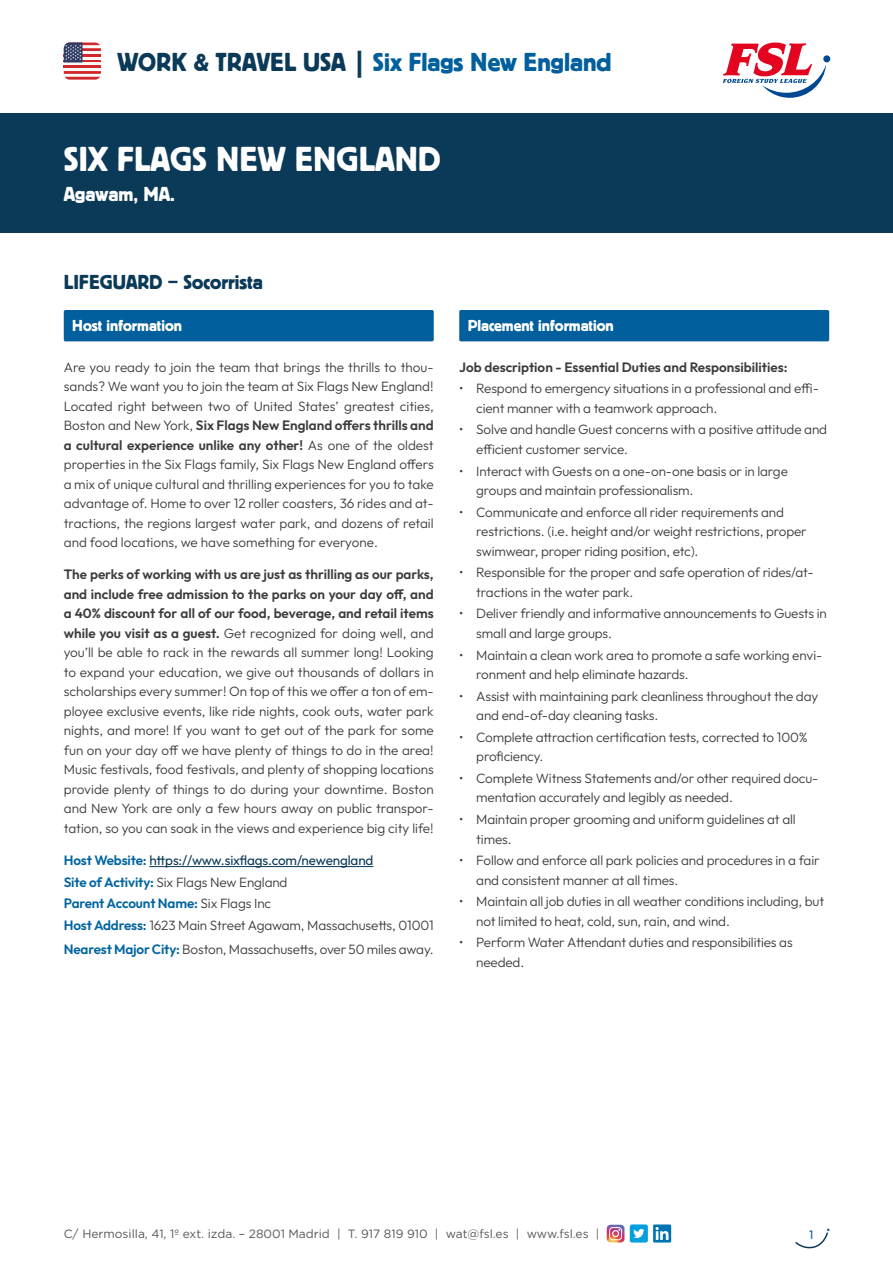
<style>
.page{position:relative;width:893px;height:1263px;background:#fff}
.page>*{position:absolute;margin:0;border:0;box-sizing:border-box;transform-origin:0 0}
.t1{font:36px "Black";color:#fff}
.t2{font:27px "Black";color:#005f9c}
.t3{font:21px "Black";color:#0b3a59}
.t4{font:21px "Black";color:#fff}
.t5{font:16.5px "Black";color:#fff}
.t6{font:300 13.5px/19.5px "Outfit";letter-spacing:-.01em;color:#3c3c3b}
.t7{font:600 13.5px "Outfit";color:#3c3c3b}
.t8{font:12px "Gotham";color:#575756}
.t9{font:12px "Outfit";color:#005f9c}
.s1{color:#0b3a59}
.s2{font-weight:600}
.s3{font-weight:600;color:#00659f}
.s4{font-weight:400;color:#0b3a59}
</style>
<div class="page">
<div style="left:823px;top:55px;width:7px;height:7px;background:#004992;border-radius:50%"></div>
<svg style="left:723px;top:43px;width:103px;height:55px"></svg>
<hr style="left:64px;top:62px;width:37px;height:3px;background:#f8f8f7">
<hr style="left:64px;top:65px;width:37px;height:3px;background:#d2272b">
<hr style="left:64px;top:68px;width:37px;height:3px;background:#f8f8f7">
<svg style="left:64px;top:71px;width:37px;height:9px"></svg>
<svg style="left:64px;top:43px;width:37px;height:19px"></svg>
<svg style="left:607px;top:1225px;width:17px;height:17px"></svg>
<div style="left:630px;top:1224px;width:18px;height:18px;background:#009fe0;border-radius:2px"></div>
<svg style="left:633px;top:1229px;width:11px;height:9px"></svg>
<svg style="left:653px;top:1224px;width:18px;height:18px"></svg>
<svg style="left:656px;top:1227px;width:12px;height:13px"></svg>
<svg style="left:795px;top:1229px;width:34px;height:20px"></svg>
<div style="left:0;top:114px;width:893px;height:119px;background:#0b3a59"></div>
<div style="left:64px;top:310px;width:370px;height:31px;background:#005f9c;border-radius:2px"></div>
<hr style="left:149px;top:866px;width:224px;height:1px;background:#0b3a59">
<div style="left:459px;top:310px;width:370px;height:31px;background:#005f9c;border-radius:2px"></div>
<h2 class="t2" style="left:117px;top:48px;width:496px"><span class="s1">WORK &amp; TRAVEL USA |</span> Six Flags New England</h2>
<h1 class="t1" style="left:64px;top:140px;width:379px">SIX FLAGS NEW ENGLAND</h1>
<h3 class="t4" style="left:64px;top:182px;width:113px">Agawam, MA.</h3>
<h3 class="t3" style="left:64px;top:271px;width:201px">LIFEGUARD – Socorrista</h3>
<p class="t5" style="left:72px;top:316px;width:111px">Host information</p>
<p class="t6" style="left:64px;top:357px;width:371px;text-align:justify">Are you ready to join the team that brings the thrills to thou&shy;sands? We want you to join the team at Six Flags New England!<br>Located right between two of United States’ greatest cities, Boston and New York, <span class="s2">Six Flags New England offers thrills and a cultural experience unlike any other!</span> As one of the oldest properties in the Six Flags family, Six Flags New England offers a mix of unique cultural and thrilling experiences for you to take advantage of. Home to over 12 roller coasters, 36 rides and at&shy;tractions, the regions largest water park, and dozens of retail and food locations, we have something for everyone.</p>
<p class="t6" style="left:64px;top:565px;width:371px;text-align:justify"><span class="s2">The perks of working with us are just as thrilling as our parks, and include free admission to the parks on your day off, and a 40% discount for all of our food, beverage, and retail items while you visit as a guest.</span> Get recognized for doing well, and you’ll be able to rack in the rewards all summer long! Looking to expand your education, we give out thousands of dollars in scholarships every summer! On top of this we offer a ton of em&shy;ployee exclusive events, like ride nights, cook outs, water park nights, and more! If you want to get out of the park for some fun on your day off we have plenty of things to do in the area!<br>Music festivals, food festivals, and plenty of shopping locations provide plenty of things to do during your downtime. Boston and New York are only a few hours away on public transpor&shy;tation, so you can soak in the views and experience big city life!</p>
<p class="t6" style="left:64px;top:849px;width:371px;line-height:21.6px"><span class="s3">Host Website:</span> <span class="s4">https://www.sixflags.com/newengland<br></span><span class="s3">Site of Activity:</span> Six Flags New England<br><span class="s3">Parent Account Name:</span> Six Flags Inc<br><span class="s3">Host Address:</span> 1623 Main Street Agawam, Massachusetts, 01001</p>
<p class="t6" style="left:64px;top:939px;width:371px"><span class="s3">Nearest Major City:</span> Boston, Massachusetts, over 50 miles away.</p>
<p class="t5" style="left:468px;top:316px;width:147px">Placement information</p>
<p class="t7" style="left:459px;top:359px;width:330px">Job description - Essential Duties and Responsibilities:</p>
<p class="t6" style="left:476px;top:379px;width:344px;text-indent:-17px">• Respond to emergency situations in a professional and effi&shy;cient manner with a teamwork approach.</p>
<p class="t6" style="left:476px;top:420px;width:352px;text-indent:-17px">• Solve and handle Guest concerns with a positive attitude and efficient customer service.</p>
<p class="t6" style="left:476px;top:461px;width:313px;text-indent:-17px">• Interact with Guests on a one-on-one basis or in large groups and maintain professionalism.</p>
<p class="t6" style="left:476px;top:502px;width:332px;text-indent:-17px">• Communicate and enforce all rider requirements and restrictions. (i.e. height and/or weight restrictions, proper swimwear, proper riding position, etc).</p>
<p class="t6" style="left:476px;top:563px;width:339px;text-indent:-17px">• Responsible for the proper and safe operation of rides/at&shy;tractions in the water park.</p>
<p class="t6" style="left:476px;top:604px;width:352px;text-indent:-17px">• Deliver friendly and informative announcements to Guests in small and large groups.</p>
<p class="t6" style="left:476px;top:645px;width:348px;text-indent:-17px">• Maintain a clean work area to promote a safe working envi&shy;ronment and help eliminate hazards.</p>
<p class="t6" style="left:476px;top:686px;width:344px;text-indent:-17px">• Assist with maintaining park cleanliness throughout the day and end-of-day cleaning tasks.</p>
<p class="t6" style="left:476px;top:727px;width:333px;text-indent:-17px">• Complete attraction certification tests, corrected to 100% proficiency.</p>
<p class="t6" style="left:476px;top:768px;width:344px;text-indent:-17px">• Complete Witness Statements and/or other required docu&shy;mentation accurately and legibly as needed.</p>
<p class="t6" style="left:476px;top:809px;width:321px;text-indent:-17px">• Maintain proper grooming and uniform guidelines at all times.</p>
<p class="t6" style="left:476px;top:850px;width:345px;text-indent:-17px">• Follow and enforce all park policies and procedures in a fair and consistent manner at all times.</p>
<p class="t6" style="left:476px;top:892px;width:349px;text-indent:-17px">• Maintain all job duties in all weather conditions including, but not limited to heat, cold, sun, rain, and wind.</p>
<p class="t6" style="left:476px;top:933px;width:318px;text-indent:-17px">• Perform Water Attendant duties and responsibilities as needed.</p>
<p class="t8" style="left:64px;top:1226px;width:537px">C/ Hermosilla, 41, 1º ext. izda. – 28001 Madrid | T. 917 819 910 | wat@fsl.es | www.fsl.es |</p>
<p class="t9" style="left:809px;top:1228px;width:6px">1</p>
</div>
